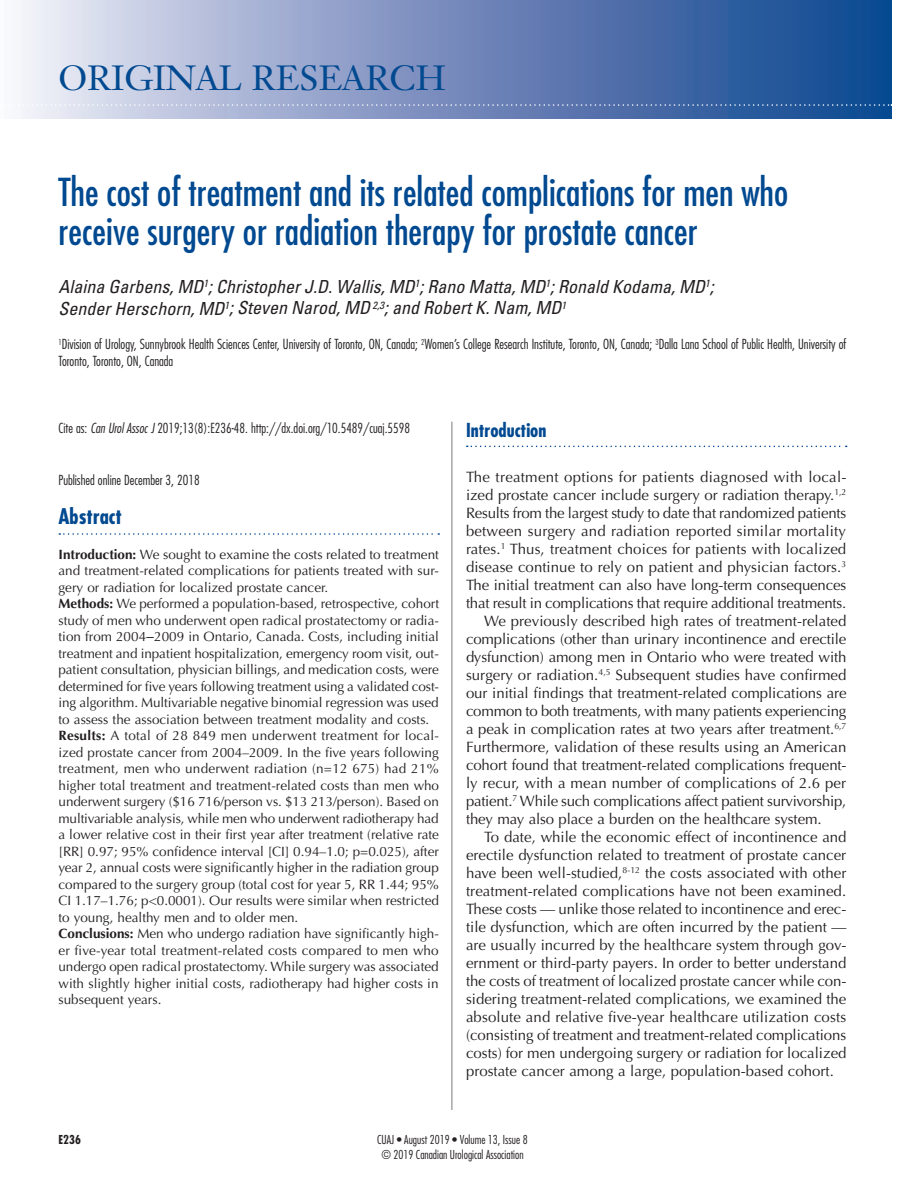
<style>
.page{position:relative;width:905px;height:1202px;background:#fff}
.page>*{position:absolute;margin:0;border:0;box-sizing:border-box;transform-origin:0 0}
.t1{font:condensed 37.5px/39px "Futura";color:#014990}
.t2{font:34.5px "Janson Text";letter-spacing:.27em;color:#014990}
.t3{font:700 condensed 21px "Futura";color:#014990}
.t4{font:700 condensed 18.75px "Futura";color:#014990}
.t5{font:italic condensed 18px/21px "Univers";color:#231f20}
.t6{font:15px "Optima";color:#231f20}
.t7{font:15px "Optima";letter-spacing:.02em;color:#231f20}
.t8{font:13.5px/16.5px "Optima";color:#231f20}
.t9{font:300 condensed 13.5px/16.5px "Futura";color:#231f20}
.t10{font:300 condensed 12px/14.4px "Futura";color:#231f20;text-align:center}
.t11{font:700 condensed 12px "Futura";color:#231f20}
.s1{font-style:italic}
.s2{font-weight:700}
.s3{font-family:"Inai Mathi"}
</style>
<div class="page">
<svg style="left:21px;top:0;width:870px;height:118px;background:#7890be"></svg>
<svg style="left:21px;top:104px;width:871px;height:2px;background:#90a4c9"></svg>
<hr style="left:451px;top:422px;width:1px;height:688px;background:#231f20">
<svg style="left:59px;top:533px;width:380px;height:2px"></svg>
<svg style="left:466px;top:445px;width:380px;height:2px"></svg>
<h2 class="t2" style="left:58px;top:56px;width:389px">ORIGINAL RESEARCH</h2>
<h1 class="t1" style="left:58px;top:172px;width:731px">The cost of treatment and its related complications for men who receive surgery or radiation therapy for prostate cancer</h1>
<p class="t5" style="left:58px;top:276px;width:656px">Alaina Garbens, MD<sup>1</sup>; Christopher J.D. Wallis, MD<sup>1</sup>; Rano Matta, MD<sup>1</sup>; Ronald Kodama, MD<sup>1</sup>;<br>Sender Herschorn, MD<sup>1</sup>; Steven Narod, MD <sup>2,3</sup>; and Robert K. Nam, MD<sup>1</sup></p>
<p class="t9" style="left:58px;top:335px;width:789px"><sup>1</sup>Division of Urology, Sunnybrook Health Sciences Center, University of Toronto, ON, Canada; <sup>2</sup>Women’s College Research Institute, Toronto, ON, Canada; <sup>3</sup>Dalla Lana School of Public Health, University of<br>Toronto, Toronto, ON, Canada</p>
<p class="t9" style="left:58px;top:419px;width:353px">Cite as: <span class="s1">Can Urol Assoc J</span> 2019;13(8):E236-48. http://dx.doi.org/10.5489/cuaj.5598</p>
<p class="t9" style="left:58px;top:472px;width:143px">Published online December 3, 2018</p>
<h3 class="t3" style="left:58px;top:503px;width:65px">Abstract</h3>
<p class="t8" style="left:58px;top:546px;width:382px"><span class="s2">Introduction:</span> We sought to examine the costs related to treatment and treatment-related complications for patients treated with sur&shy;gery or radiation for localized prostate cancer.<br><span class="s2">Methods:</span> We performed a population-based, retrospective, cohort study of men who underwent open radical prostatectomy or radia&shy;tion from 2004<span class="s3">‒</span>2009 in Ontario, Canada. Costs, including initial treatment and inpatient hospitalization, emergency room visit, out&shy;patient consultation, physician billings, and medication costs, were determined for five years following treatment using a validated cost&shy;ing algorithm. Multivariable negative binomial regression was used to assess the association between treatment modality and costs.<br><span class="s2">Results:</span> A total of 28 849 men underwent treatment for local&shy;ized prostate cancer from 2004–2009. In the five years following treatment, men who underwent radiation (n=12 675) had 21% higher total treatment and treatment-related costs than men who underwent surgery ($16 716/person vs. $13 213/person). Based on multivariable analysis, while men who underwent radiotherapy had a lower relative cost in their first year after treatment (relative rate [RR] 0.97; 95% confidence interval [CI] 0.94–1.0; p=0.025), after year 2, annual costs were significantly higher in the radiation group compared to the surgery group (total cost for year 5, RR 1.44; 95% CI 1.17–1.76; p&lt;0.0001). Our results were similar when restricted to young, healthy men and to older men.<br><span class="s2">Conclusions:</span> Men who undergo radiation have significantly high&shy;er five-year total treatment-related costs compared to men who undergo open radical prostatectomy. While surgery was associated with slightly higher initial costs, radiotherapy had higher costs in subsequent years.</p>
<p class="t4" style="left:466px;top:417px;width:82px">Introduction</p>
<p class="t7" style="left:466px;top:468px;width:382px">The treatment options for patients diagnosed with local-</p>
<p class="t6" style="left:466px;top:486px;width:382px">ized prostate cancer include surgery or radiation therapy.<sup>1,2</sup></p>
<p class="t6" style="left:466px;top:504px;width:382px">Results from the largest study to date that randomized patients</p>
<p class="t6" style="left:466px;top:522px;width:381px">between surgery and radiation reported similar mortality</p>
<p class="t6" style="left:466px;top:540px;width:382px">rates.<sup>1</sup> Thus, treatment choices for patients with localized</p>
<p class="t6" style="left:466px;top:558px;width:382px">disease continue to rely on patient and physician factors.<sup>3</sup></p>
<p class="t6" style="left:466px;top:576px;width:382px">The initial treatment can also have long-term consequences</p>
<p class="t6" style="left:466px;top:594px;width:382px">that result in complications that require additional treatments.</p>
<p class="t6" style="left:484px;top:612px;width:364px">We previously described high rates of treatment-related</p>
<p class="t6" style="left:466px;top:630px;width:382px">complications (other than urinary incontinence and erectile</p>
<p class="t6" style="left:466px;top:648px;width:382px">dysfunction) among men in Ontario who were treated with</p>
<p class="t6" style="left:466px;top:666px;width:382px">surgery or radiation.<sup>4,5</sup> Subsequent studies have confirmed</p>
<p class="t6" style="left:466px;top:684px;width:382px">our initial findings that treatment-related complications are</p>
<p class="t6" style="left:466px;top:702px;width:382px">common to both treatments, with many patients experiencing</p>
<p class="t6" style="left:466px;top:720px;width:382px">a peak in complication rates at two years after treatment.<sup>6,7</sup></p>
<p class="t6" style="left:466px;top:738px;width:382px">Furthermore, validation of these results using an American</p>
<p class="t6" style="left:466px;top:756px;width:382px">cohort found that treatment-related complications frequent-</p>
<p class="t6" style="left:466px;top:774px;width:381px">ly recur, with a mean number of complications of 2.6 per</p>
<p class="t6" style="left:466px;top:792px;width:382px">patient.<sup>7</sup> While such complications affect patient survivorship,</p>
<p class="t6" style="left:466px;top:810px;width:357px">they may also place a burden on the healthcare system.</p>
<p class="t6" style="left:484px;top:828px;width:364px">To date, while the economic effect of incontinence and</p>
<p class="t6" style="left:466px;top:846px;width:382px">erectile dysfunction related to treatment of prostate cancer</p>
<p class="t6" style="left:466px;top:864px;width:382px">have been well-studied,<sup>8-12</sup> the costs associated with other</p>
<p class="t6" style="left:466px;top:882px;width:382px">treatment-related complications have not been examined.</p>
<p class="t6" style="left:466px;top:900px;width:382px">These costs — unlike those related to incontinence and erec-</p>
<p class="t6" style="left:466px;top:918px;width:382px">tile dysfunction, which are often incurred by the patient —</p>
<p class="t6" style="left:466px;top:936px;width:382px">are usually incurred by the healthcare system through gov-</p>
<p class="t6" style="left:466px;top:954px;width:382px">ernment or third-party payers. In order to better understand</p>
<p class="t6" style="left:466px;top:972px;width:382px">the costs of treatment of localized prostate cancer while con-</p>
<p class="t6" style="left:466px;top:990px;width:382px">sidering treatment-related complications, we examined the</p>
<p class="t6" style="left:466px;top:1008px;width:381px">absolute and relative five-year healthcare utilization costs</p>
<p class="t6" style="left:466px;top:1026px;width:382px">(consisting of treatment and treatment-related complications</p>
<p class="t6" style="left:466px;top:1044px;width:382px">costs) for men undergoing surgery or radiation for localized</p>
<p class="t6" style="left:466px;top:1062px;width:369px">prostate cancer among a large, population-based cohort.</p>
<p class="t11" style="left:58px;top:1131px;width:24px">E236</p>
<p class="t10" style="left:377px;top:1132px;width:152px">CUAJ • August 2019 • Volume 13, Issue 8 © 2019 Canadian Urological Association</p>
</div>
